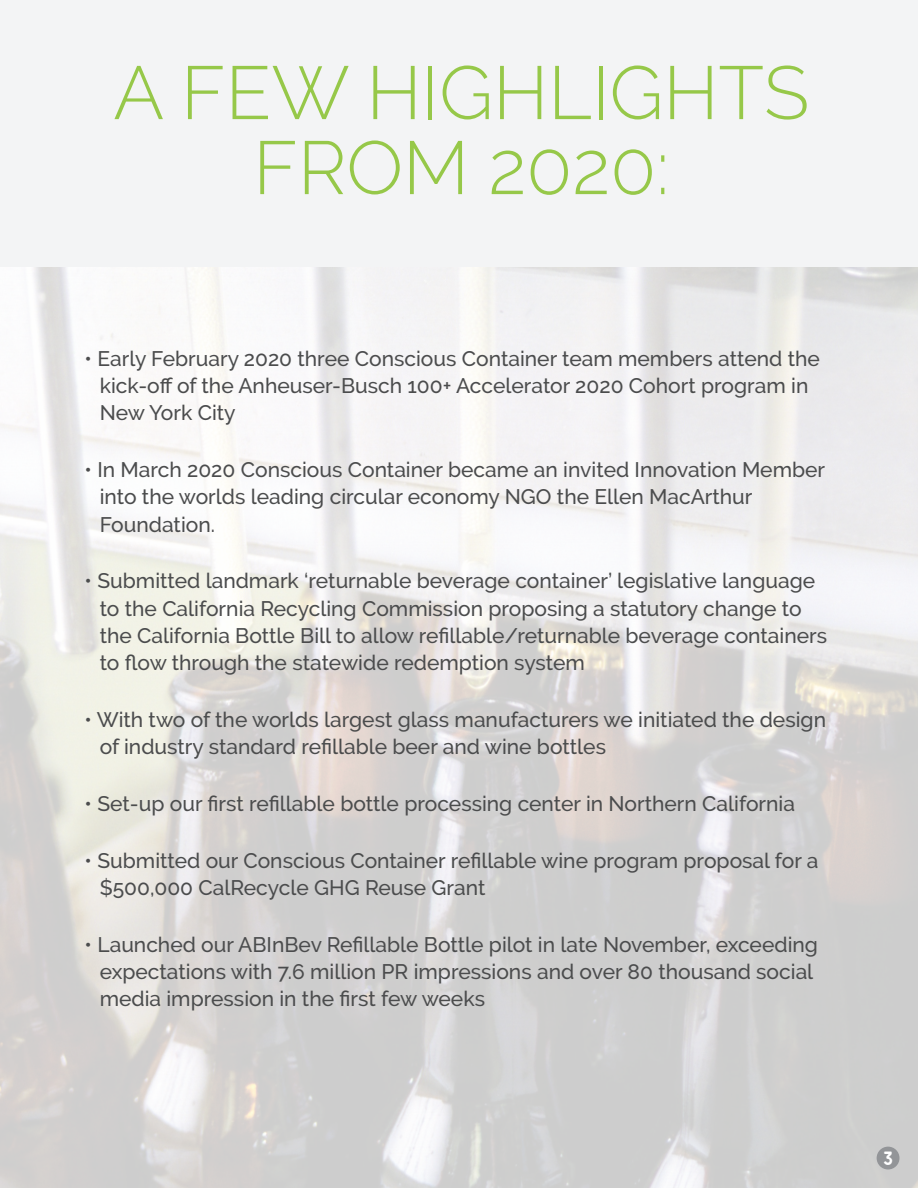
<style>
.page{position:relative;width:918px;height:1188px;background:#fff}
.page>*{position:absolute;margin:0;border:0;box-sizing:border-box;transform-origin:0 0}
.t1{font:300 75px/75px "Raleway";color:#92c640;text-align:center}
.t2{font:500 21px/27px "Raleway";color:#4b4c4d}
.t3{font:19.35px "Ale Pro";color:#fff}
</style>
<div class="page">
<div style="left:0;top:0;width:918px;height:267px;background:#f3f4f5"></div>
<div style="left:877px;top:1147px;width:22px;height:22px;background:#939598;border-radius:50%"></div>
<h1 class="t1" style="left:113px;top:55px;width:697px">A FEW HIGHLIGHTS<br>FROM 2020:</h1>
<p class="t2" style="left:100px;top:346px;width:722px;text-indent:-15px">• Early February 2020 three Conscious Container team members attend the kick-off of the Anheuser-Busch 100+ Accelerator 2020 Cohort program in<br>New York City</p>
<p class="t2" style="left:100px;top:457px;width:727px;text-indent:-15px">• In March 2020 Conscious Container became an invited Innovation Member into the worlds leading circular economy NGO the Ellen MacArthur<br>Foundation.</p>
<p class="t2" style="left:100px;top:568px;width:729px;text-indent:-15px">• Submitted landmark ‘returnable beverage container’ legislative language to the California Recycling Commission proposing a statutory change to the California Bottle Bill to allow refillable/returnable beverage containers to flow through the statewide redemption system</p>
<p class="t2" style="left:100px;top:706px;width:728px;text-indent:-15px">• With two of the worlds largest glass manufacturers we initiated the design of industry standard refillable beer and wine bottles</p>
<p class="t2" style="left:85px;top:790px;width:712px">• Set-up our first refillable bottle processing center in Northern California</p>
<p class="t2" style="left:100px;top:847px;width:720px;text-indent:-15px">• Submitted our Conscious Container refillable wine program proposal for a $500,000 CalRecycle GHG Reuse Grant</p>
<p class="t2" style="left:100px;top:931px;width:720px;text-indent:-15px">• Launched our ABInBev Refillable Bottle pilot in late November, exceeding expectations with 7.6 million PR impressions and over 80 thousand social media impression in the first few weeks</p>
<p class="t3" style="left:884px;top:1149px;width:11px">3</p>
</div>
